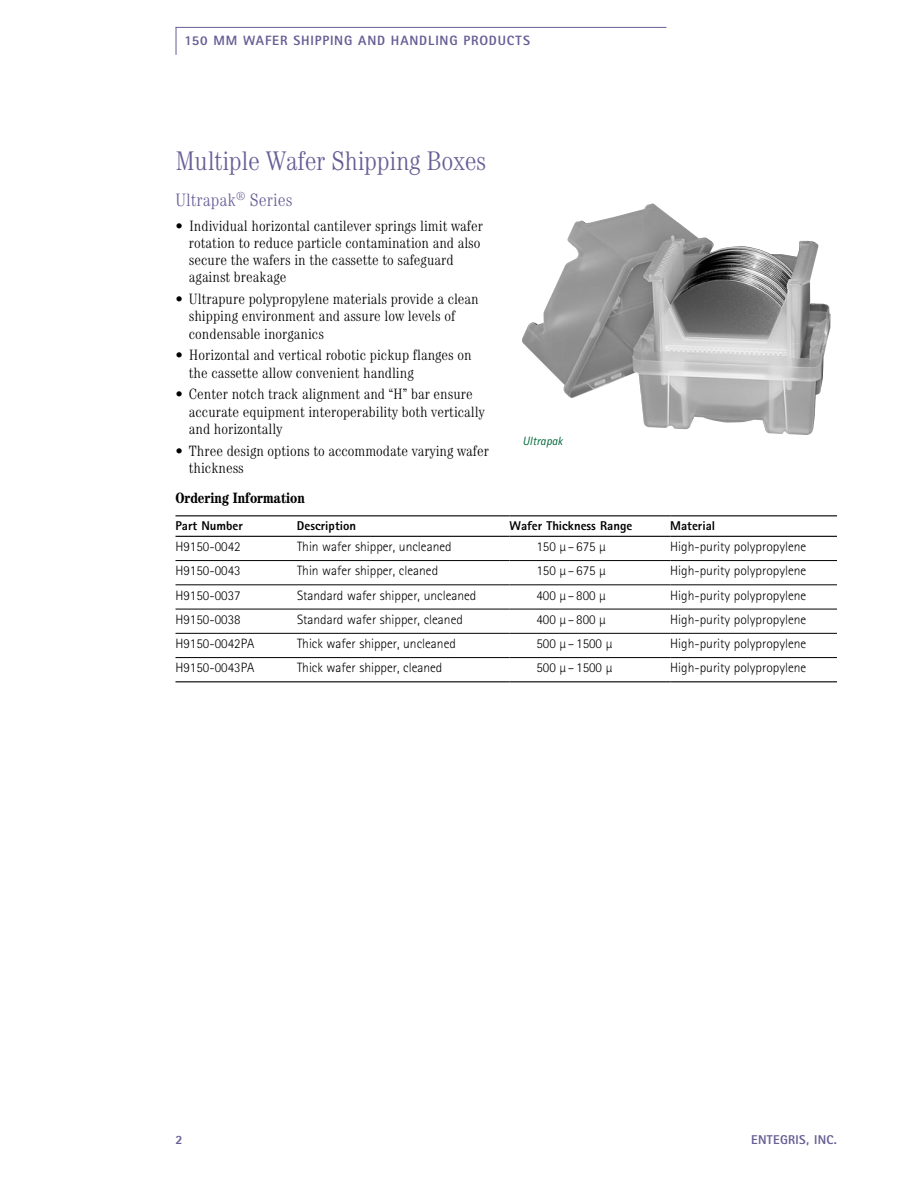
<style>
.page{position:relative;width:918px;height:1188px;background:#fff}
.page>*{position:absolute;margin:0;border:0;box-sizing:border-box;transform-origin:0 0}
.t1{font:300 condensed 27px "Century";letter-spacing:-.015em;color:#675f95}
.t2{font:300 condensed 18px "Century";color:#675f95}
.t3{font:300 condensed 15px/17.2px "Century";color:#000}
.t4{font:700 condensed 15px "Century";color:#000}
.t5{font:300 13.5px "Rotis Sans Serif";color:#000}
.t6{font:800 13.5px "Rotis Sans Serif";letter-spacing:.06em;color:#675f95}
.t7{font:800 12.75px "Rotis Sans Serif";color:#000}
.t8{font:800 12.75px "Rotis Sans Serif";letter-spacing:.025em;color:#675f95}
.t9{font:italic 12px "Rotis Sans Serif";color:#006739}
</style>
<div class="page">
<svg style="left:175px;top:26px;width:492px;height:29px"></svg>
<hr style="left:176px;top:657px;width:121px;height:1px;background:#000">
<hr style="left:297px;top:657px;width:212px;height:1px;background:#000">
<hr style="left:509px;top:657px;width:161px;height:1px;background:#000">
<hr style="left:670px;top:657px;width:167px;height:1px;background:#000">
<hr style="left:176px;top:681px;width:121px;height:1px;background:#000">
<hr style="left:297px;top:681px;width:212px;height:1px;background:#000">
<hr style="left:509px;top:681px;width:161px;height:1px;background:#000">
<hr style="left:670px;top:681px;width:167px;height:1px;background:#000">
<hr style="left:176px;top:515px;width:121px;height:1px;background:#000">
<hr style="left:297px;top:515px;width:212px;height:1px;background:#000">
<hr style="left:509px;top:515px;width:161px;height:1px;background:#000">
<hr style="left:670px;top:515px;width:167px;height:1px;background:#000">
<hr style="left:176px;top:536px;width:121px;height:1px;background:#000">
<hr style="left:297px;top:536px;width:212px;height:1px;background:#000">
<hr style="left:509px;top:536px;width:161px;height:1px;background:#000">
<hr style="left:670px;top:536px;width:167px;height:1px;background:#000">
<hr style="left:176px;top:560px;width:121px;height:1px;background:#000">
<hr style="left:297px;top:560px;width:212px;height:1px;background:#000">
<hr style="left:509px;top:560px;width:161px;height:1px;background:#000">
<hr style="left:670px;top:560px;width:167px;height:1px;background:#000">
<hr style="left:176px;top:584px;width:121px;height:1px;background:#000">
<hr style="left:297px;top:584px;width:212px;height:1px;background:#000">
<hr style="left:509px;top:584px;width:161px;height:1px;background:#000">
<hr style="left:670px;top:584px;width:167px;height:1px;background:#000">
<hr style="left:176px;top:609px;width:121px;height:1px;background:#000">
<hr style="left:297px;top:609px;width:212px;height:1px;background:#000">
<hr style="left:509px;top:609px;width:161px;height:1px;background:#000">
<hr style="left:670px;top:609px;width:167px;height:1px;background:#000">
<hr style="left:176px;top:633px;width:121px;height:1px;background:#000">
<hr style="left:297px;top:633px;width:212px;height:1px;background:#000">
<hr style="left:509px;top:633px;width:161px;height:1px;background:#000">
<hr style="left:670px;top:633px;width:167px;height:1px;background:#000">
<img style="left:522px;top:203px;width:309px;height:232px">
<p class="t6" style="left:184px;top:32px;width:346px">150 mm Wafer Shipping and Handling Products</p>
<h1 class="t1" style="left:176px;top:145px;width:312px">Multiple Wafer Shipping Boxes</h1>
<p class="t2" style="left:176px;top:189px;width:119px">Ultrapak<sup>®</sup> Series</p>
<p class="t3" style="left:189px;top:217px;width:296px;text-indent:-13px">• Individual horizontal cantilever springs limit wafer rotation to reduce particle contamination and also secure the wafers in the cassette to safeguard against breakage</p>
<p class="t3" style="left:189px;top:290px;width:291px;text-indent:-13px">• Ultrapure polypropylene materials provide a clean shipping environment and assure low -levels of condensable inorganics</p>
<p class="t3" style="left:189px;top:346px;width:284px;text-indent:-13px">• Horizontal and vertical robotic pickup flanges on the cassette allow convenient handling</p>
<p class="t3" style="left:189px;top:385px;width:297px;text-indent:-13px">• Center notch track alignment and “H” bar ensure accurate equipment interoperability both vertically and horizontally</p>
<p class="t3" style="left:189px;top:442px;width:302px;text-indent:-13px">• Three design options to accommodate varying wafer thickness</p>
<p class="t4" style="left:175px;top:489px;width:131px">Ordering Information</p>
<p class="t7" style="left:176px;top:518px;width:69px">Part Number</p>
<p class="t7" style="left:297px;top:518px;width:61px">Description</p>
<p class="t7" style="left:509px;top:518px;width:124px">Wafer Thickness Range</p>
<p class="t7" style="left:670px;top:518px;width:46px">Material</p>
<p class="t5" style="left:176px;top:539px;width:67px">H9150-0042</p>
<p class="t5" style="left:297px;top:539px;width:156px">Thin wafer shipper, uncleaned</p>
<p class="t5" style="left:536px;top:539px;width:71px">150 µ – 675 µ</p>
<p class="t5" style="left:670px;top:539px;width:138px">High-purity polypropylene</p>
<p class="t5" style="left:176px;top:563px;width:67px">H9150-0043</p>
<p class="t5" style="left:297px;top:563px;width:143px">Thin wafer shipper, cleaned</p>
<p class="t5" style="left:536px;top:563px;width:71px">150 µ – 675 µ</p>
<p class="t5" style="left:670px;top:563px;width:138px">High-purity polypropylene</p>
<p class="t5" style="left:176px;top:587px;width:67px">H9150-0037</p>
<p class="t5" style="left:297px;top:587px;width:181px">Standard wafer shipper, uncleaned</p>
<p class="t5" style="left:536px;top:587px;width:71px">400 µ – 800 µ</p>
<p class="t5" style="left:670px;top:587px;width:138px">High-purity polypropylene</p>
<p class="t5" style="left:176px;top:612px;width:67px">H9150-0038</p>
<p class="t5" style="left:297px;top:612px;width:167px">Standard wafer shipper, cleaned</p>
<p class="t5" style="left:536px;top:612px;width:71px">400 µ – 800 µ</p>
<p class="t5" style="left:670px;top:612px;width:138px">High-purity polypropylene</p>
<p class="t5" style="left:176px;top:636px;width:80px">H9150-0042PA</p>
<p class="t5" style="left:297px;top:636px;width:160px">Thick wafer shipper, uncleaned</p>
<p class="t5" style="left:536px;top:636px;width:78px">500 µ – 1500 µ</p>
<p class="t5" style="left:670px;top:636px;width:138px">High-purity polypropylene</p>
<p class="t5" style="left:176px;top:660px;width:80px">H9150-0043PA</p>
<p class="t5" style="left:297px;top:660px;width:147px">Thick wafer shipper, cleaned</p>
<p class="t5" style="left:536px;top:660px;width:78px">500 µ – 1500 µ</p>
<p class="t5" style="left:670px;top:660px;width:138px">High-purity polypropylene</p>
<p class="t9" style="left:522px;top:434px;width:42px">Ultrapak</p>
<p class="t8" style="left:176px;top:1132px;width:9px">2</p>
<p class="t8" style="left:751px;top:1132px;width:87px">Entegris, Inc.</p>
</div>
